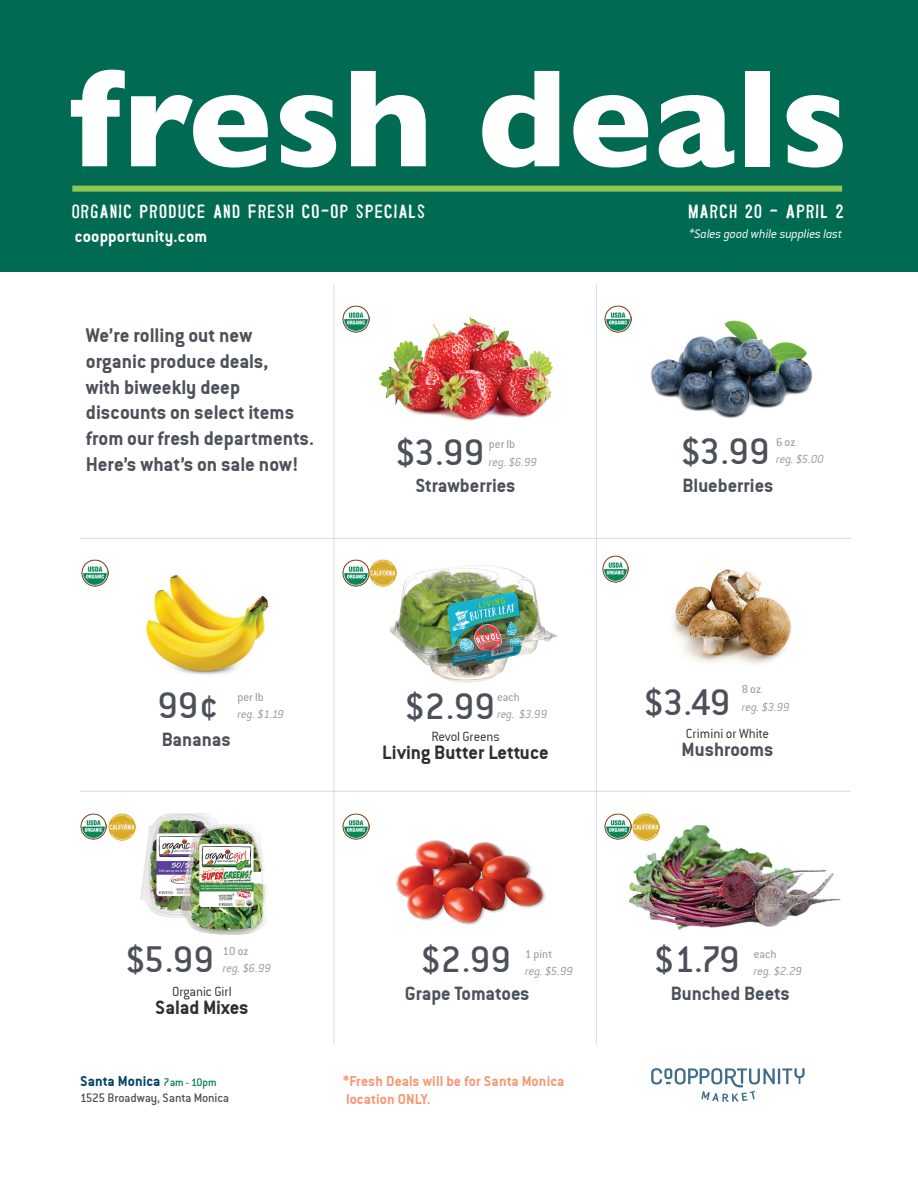
<style>
.page{position:relative;width:918px;height:1188px;background:#fff}
.page>*{position:absolute;margin:0;border:0;box-sizing:border-box;transform-origin:0 0}
.t1{font:700 140.85px "Gill Sans";letter-spacing:.01em;color:#fff}
.t2{font:40.2px "Conduit Md ITCTT Medium";color:#4c5159}
.t3{font:24.6px "Parcel";color:#fff}
.t4{font:21.45px/25.7px "Conduit ITCTT Bold";color:#4c5159}
.t5{font:21px "Conduit ITCTT Bold";color:#322f2a}
.t6{font:20.85px "Conduit ITCTT Bold";color:#4c5159}
.t7{font:20.85px "Conduit ITCTT Bold";color:#4c525a}
.t8{font:18px "Conduit ITCTT Bold";letter-spacing:.01em;color:#fff}
.t9{font:15.6px/18.8px "Conduit ITCTT Bold";letter-spacing:.01em;color:#f79974}
.t10{font:15.6px "Conduit ITCTT Bold";letter-spacing:.01em;color:#044267}
.t11{font:14.4px "Conduit ITCTT Light";letter-spacing:-.01em;color:#322f2a}
.t12{font:italic 13.5px "Conduit ITCTT Light";letter-spacing:-.015em;color:#fff}
.t13{font:13.35px "Conduit Md ITCTT Medium";letter-spacing:-.015em;color:#4c5159}
.t14{font:italic 12.6px "Conduit ITCTT Light";color:#9599a0}
.t15{font:12.6px "Conduit Reg ITCTT";color:#9599a0}
.s1{font-family:"Conduit Md ITCTT Medium";font-size:11.85px;color:#007d43}
</style>
<div class="page">
<div style="left:0;top:0;width:918px;height:271px;background:#006b52"></div>
<div style="left:72px;top:186px;width:770px;height:6px;background:#8fc851"></div>
<svg style="left:651px;top:1068px;width:154px;height:34px"></svg>
<hr style="left:80px;top:791px;width:771px;height:1px;background:#b4b8b9">
<hr style="left:334px;top:284px;width:1px;height:761px;background:#b4b8b9">
<hr style="left:596px;top:284px;width:1px;height:761px;background:#b4b8b9">
<hr style="left:80px;top:538px;width:771px;height:1px;background:#b4b8b9">
<img style="left:108px;top:569px;width:161px;height:106px">
<img style="left:81px;top:559px;width:27px;height:27px">
<img style="left:140px;top:813px;width:126px;height:122px">
<img style="left:80px;top:813px;width:27px;height:27px">
<img style="left:378px;top:316px;width:175px;height:105px">
<img style="left:342px;top:305px;width:27px;height:27px">
<img style="left:390px;top:565px;width:167px;height:118px">
<img style="left:342px;top:559px;width:55px;height:28px">
<img style="left:396px;top:840px;width:150px;height:85px">
<img style="left:342px;top:813px;width:27px;height:27px">
<img style="left:651px;top:320px;width:162px;height:98px">
<img style="left:605px;top:305px;width:27px;height:27px">
<img style="left:672px;top:569px;width:119px;height:96px">
<img style="left:602px;top:556px;width:27px;height:27px">
<img style="left:629px;top:823px;width:212px;height:107px">
<img style="left:605px;top:813px;width:54px;height:27px">
<img style="left:109px;top:814px;width:27px;height:26px">
<h1 class="t1" style="left:70px;top:7px;width:780px">fresh deals</h1>
<p class="t3" style="left:71px;top:197px;width:356px">Organic Produce and fresh co-op specials</p>
<p class="t3" style="left:688px;top:197px;width:158px">March 20 - April 2</p>
<p class="t8" style="left:75px;top:225px;width:134px">coopportunity.com</p>
<p class="t12" style="left:689px;top:225px;width:154px">*Sales good while supplies last</p>
<p class="t4" style="left:86px;top:322px;width:230px">We’re rolling out new organic produce deals,<br>with biweekly deep discounts on select items from our fresh departments.<br>Here’s what’s on sale now!</p>
<h2 class="t2" style="left:395px;top:428px;width:91px">$3.99</h2>
<p class="t6" style="left:415px;top:473px;width:102px">Strawberries</p>
<p class="t15" style="left:489px;top:436px;width:28px">per lb</p>
<p class="t14" style="left:489px;top:454px;width:50px">reg. $6.99</p>
<h2 class="t2" style="left:680px;top:427px;width:91px">$3.99</h2>
<p class="t6" style="left:682px;top:473px;width:93px">Blueberries</p>
<p class="t15" style="left:776px;top:434px;width:21px">6 oz</p>
<p class="t14" style="left:776px;top:452px;width:49px">reg. $5.00</p>
<h2 class="t2" style="left:158px;top:681px;width:63px">99¢</h2>
<p class="t6" style="left:162px;top:727px;width:70px">Bananas</p>
<p class="t15" style="left:238px;top:689px;width:28px">per lb</p>
<p class="t14" style="left:238px;top:706px;width:48px">reg. $1.19</p>
<h2 class="t2" style="left:404px;top:682px;width:92px">$2.99</h2>
<p class="t11" style="left:431px;top:728px;width:70px">Revol Greens</p>
<p class="t5" style="left:382px;top:739px;width:168px">Living Butter Lettuce</p>
<p class="t15" style="left:497px;top:689px;width:24px">each</p>
<p class="t14" style="left:497px;top:706px;width:52px">reg. $3.99</p>
<h2 class="t2" style="left:643px;top:678px;width:89px">$3.49</h2>
<p class="t15" style="left:742px;top:682px;width:21px">8 oz</p>
<p class="t14" style="left:742px;top:699px;width:49px">reg. $3.99</p>
<p class="t11" style="left:686px;top:724px;width:85px">Crimini or White</p>
<p class="t6" style="left:682px;top:737px;width:94px">Mushrooms</p>
<h2 class="t2" style="left:125px;top:935px;width:91px">$5.99</h2>
<p class="t11" style="left:172px;top:983px;width:61px">Organic Girl</p>
<p class="t5" style="left:155px;top:994px;width:95px">Salad Mixes</p>
<p class="t15" style="left:223px;top:943px;width:27px">10 oz</p>
<p class="t14" style="left:223px;top:960px;width:50px">reg. $6.99</p>
<h2 class="t2" style="left:420px;top:935px;width:92px">$2.99</h2>
<p class="t15" style="left:525px;top:946px;width:28px">1 pint</p>
<p class="t14" style="left:525px;top:963px;width:49px">reg. $5.99</p>
<p class="t7" style="left:405px;top:981px;width:126px">Grape Tomatoes</p>
<h2 class="t2" style="left:654px;top:935px;width:88px">$1.79</h2>
<p class="t15" style="left:754px;top:946px;width:24px">each</p>
<p class="t14" style="left:754px;top:963px;width:49px">reg. $2.29</p>
<p class="t7" style="left:671px;top:981px;width:121px">Bunched Beets</p>
<p class="t10" style="left:80px;top:1071px;width:138px">Santa Monica <span class="s1">7am - 10pm</span></p>
<p class="t13" style="left:80px;top:1090px;width:151px">1525 Broadway, Santa Monica</p>
<p class="t9" style="left:343px;top:1071px;width:223px">*Fresh Deals will be for Santa Monica location ONLY.</p>
</div>
